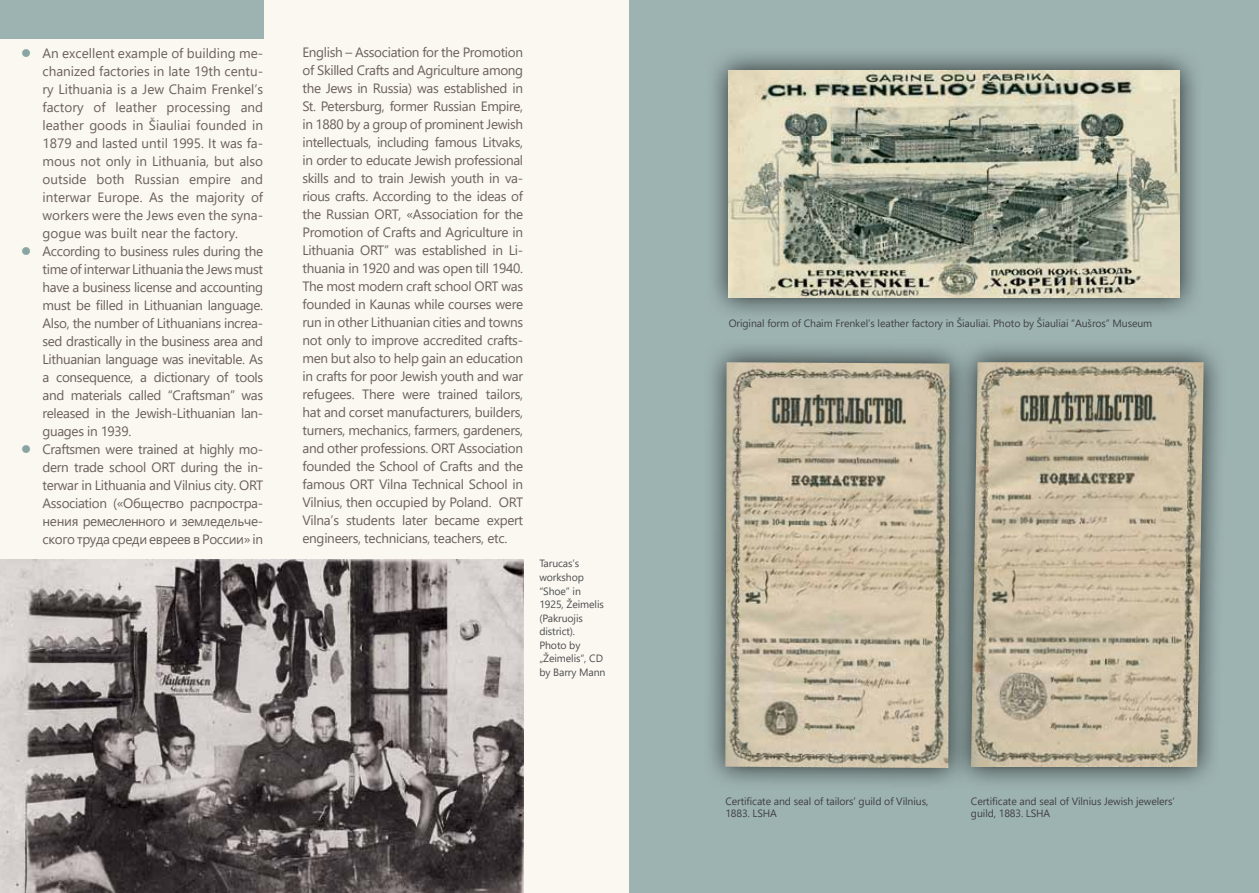
<style>
.page{position:relative;width:1259px;height:893px;background:#faf8f1}
.page>*{position:absolute;margin:0;border:0;box-sizing:border-box;transform-origin:0 0}
.t1{font:13.5px/18px "Segoe UI";letter-spacing:-.025em;color:#6b5f5e;text-align:justify}
.t2{font:10.5px/12px "Segoe UI";letter-spacing:-.01em;color:#414042}
.t3{font:10.5px/13.5px "Segoe UI";letter-spacing:-.01em;color:#4d4d4f}
.s1{color:#88a5a3}
</style>
<div class="page">
<div style="left:629px;top:0;width:630px;height:893px;background:#9db3b2"></div>
<div style="left:705px;top:46px;width:498px;height:276px;background:#000;opacity:.75"></div>
<img style="left:728px;top:70px;width:452px;height:228px">
<div style="left:0;top:0;width:264px;height:39px;background:#9db3b2"></div>
<img style="left:0;top:560px;width:523px;height:333px">
<div style="left:947px;top:338px;width:280px;height:453px;background:#000;opacity:.75"></div>
<img style="left:973px;top:362px;width:230px;height:405px">
<div style="left:701px;top:339px;width:272px;height:453px;background:#000;opacity:.75"></div>
<img style="left:725px;top:362px;width:224px;height:406px">
<p class="t1" style="left:43px;top:44px;width:222px;text-indent:-21px"><span class="s1">●</span> An excellent example of building me&shy;chanized factories in late 19th centu&shy;ry Lithuania is a Jew Chaim Frenkel’s factory of leather processing and leather goods in Šiauliai founded in 1879 and lasted until 1995. It was fa&shy;mous not only in Lithuania, but also outside both Russian empire and interwar Europe. As the majority of workers were the Jews even the syna&shy;gogue was built near the factory.</p>
<p class="t1" style="left:43px;top:241px;width:222px;text-indent:-21px"><span class="s1">●</span> According to business rules during the time of interwar Lithuania the Jews must have a business license and accounting must be filled in Lithuanian language.<br>Also, the number of Lithuanians increa&shy;sed drastically in the business area and Lithuanian language was inevitable. As a consequence, a dictionary of tools and materials called “Craftsman” was released in the Jewish-Lithuanian lan&shy;guages in 1939.</p>
<p class="t1" style="left:43px;top:439px;width:222px;text-indent:-21px"><span class="s1">●</span> Craftsmen were trained at highly mo&shy;dern trade school ORT during the in&shy;terwar in Lithuania and Vilnius city. ORT Association («Общество распростра&shy;нения ремесленного и земледельче&shy;ского труда среди евреев в России» in</p>
<p class="t1" style="left:302px;top:43px;width:222px">English – Association for the Promotion of Skilled Crafts and Agriculture among the Jews in Russia) was established in St. Petersburg, former Russian Empire, in 1880 by a group of prominent Jewish intellectuals, including famous Litvaks, in order to educate Jewish professional skills and to train Jewish youth in va&shy;rious crafts. According to the ideas of the Russian ORT, «Association for the Promotion of Crafts and Agriculture in Lithuania ORT” was established in Li&shy;thuania in 1920 and was open till 1940.<br>The most modern craft school ORT was founded in Kaunas while courses were run in other Lithuanian cities and towns not only to improve accredited crafts&shy;men but also to help gain an education in crafts for poor Jewish youth and war refugees. There were trained tailors, hat and corset manufacturers, builders, turners, mechanics, farmers, gardeners, and other professions. ORT Association founded the School of Crafts and the famous ORT Vilna Technical School in Vilnius, then occupied by Poland. ORT Vilna’s students later became expert engineers, technicians, teachers, etc.</p>
<p class="t3" style="left:539px;top:557px;width:68px">Tarucas’s workshop “Shoe” in<br>1925, Žeimelis (Pakruojis district).<br>Photo by „Žeimelis“, CD by Barry Mann</p>
<p class="t2" style="left:728px;top:318px;width:425px">Original form of Chaim Frenkel’s leather factory in Šiauliai. Photo by Šiauliai “Aušros” Museum</p>
<p class="t2" style="left:725px;top:795px;width:204px">Certificate and seal of tailors’ guild of Vilnius,<br>1883. LSHA</p>
<p class="t2" style="left:971px;top:795px;width:205px">Certificate and seal of Vilnius Jewish jewelers’ guild, 1883. LSHA</p>
</div>
